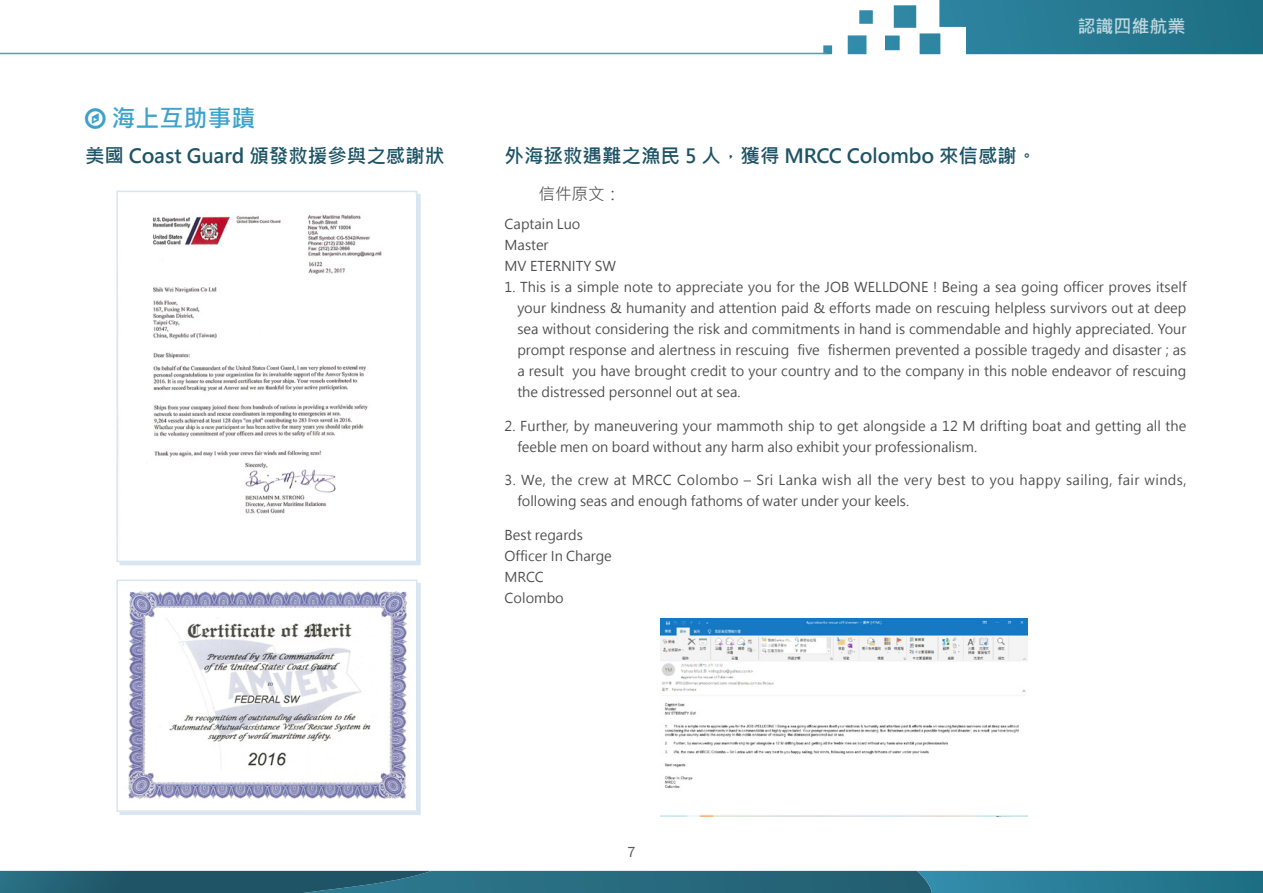
<style>
.page{position:relative;width:1263px;height:893px;background:#fff}
.page>*{position:absolute;margin:0;border:0;box-sizing:border-box;transform-origin:0 0}
._3號標題{font:700 24px "Microsoft Jheng Hei";color:#3da2cb}
._4號標題{font:700 19.5px "Microsoft Jheng Hei";color:#1d5365}
.t1{font:700 18px "Microsoft Jheng Hei";color:#fff}
.內文{font:16.5px "Microsoft Jheng Hei";color:#4c4c4e}
.t2{font:15px "Franklin Gothic";color:#58585b}
.t3{font:13.5px/21px "Microsoft Jheng Hei";color:#4c4c4e;text-align:justify}
.t4{font:13.5px/21px "Microsoft Jheng Hei";letter-spacing:.025em;color:#4c4c4e}
</style>
<div class="page">
<svg style="left:0;top:871px;width:1263px;height:22px;background:#256a7f"></svg>
<svg style="left:823px;top:0;width:440px;height:54px"></svg>
<hr style="left:0;top:53px;width:827px;height:1px;background:#3ea3cb">
<img style="left:661px;top:619px;width:367px;height:197px">
<div style="left:120px;top:194px;width:301px;height:371px;background:#d7e6f0;border:2px solid #d7e6f0"></div>
<img style="left:120px;top:194px;width:294px;height:365px">
<div style="left:116px;top:191px;width:301px;height:371px;border:2px solid #d7e6f0"></div>
<div style="left:120px;top:583px;width:301px;height:232px;background:#d7e6f0;border:2px solid #d7e6f0"></div>
<img style="left:120px;top:583px;width:294px;height:226px">
<div style="left:116px;top:580px;width:301px;height:232px;border:2px solid #d7e6f0"></div>
<h3 class="t1" style="left:1077px;top:15px;width:109px">認識四維航業</h3>
<p class="_3號標題" style="left:112px;top:103px;width:145px">海上互助事蹟</p>
<p class="_4號標題" style="left:85px;top:143px;width:361px">美國 Coast Guard 頒發救援參與之感謝狀</p>
<p class="_4號標題" style="left:505px;top:144px;width:533px">外海拯救遇難之漁民 5 人，獲得 MRCC Colombo 來信感謝。</p>
<p class="內文" style="left:539px;top:184px;width:84px">信件原文：</p>
<p class="t3" style="left:505px;top:213px;width:77px">Captain Luo</p>
<p class="t3" style="left:505px;top:234px;width:45px">Master</p>
<p class="t3" style="left:505px;top:255px;width:113px">MV ETERNITY SW</p>
<p class="t3" style="left:517px;top:276px;width:671px;text-indent:-13px">1. This is a simple note to appreciate you for the JOB WELLDONE ! Being a sea going officer proves itself your kindness &amp; humanity and attention paid &amp; efforts made on rescuing helpless survivors out at deep sea without considering the risk and commitments in hand is commendable and highly appreciated. Your prompt response and alertness in rescuing five fishermen prevented a possible tragedy and disaster ; as a result you have brought credit to your country and to the company in this noble endeavor of rescuing the distressed personnel out at sea.</p>
<p class="t3" style="left:517px;top:415px;width:670px;text-indent:-13px">2. Further, by maneuvering your mammoth ship to get alongside a 12 M drifting boat and getting all the feeble men on board without any harm also exhibit your professionalism.</p>
<p class="t4" style="left:517px;top:470px;width:671px;text-indent:-13px">3. We, the crew at MRCC Colombo – Sri Lanka wish all the very best to you happy sailing, fair winds, following seas and enough fathoms of water under your keels.</p>
<p class="t3" style="left:505px;top:525px;width:80px">Best regards</p>
<p class="t3" style="left:505px;top:546px;width:109px">Officer In Charge</p>
<p class="t3" style="left:505px;top:567px;width:41px">MRCC</p>
<p class="t3" style="left:505px;top:588px;width:61px">Colombo</p>
<p class="t2" style="left:627px;top:842px;width:10px">7</p>
</div>
